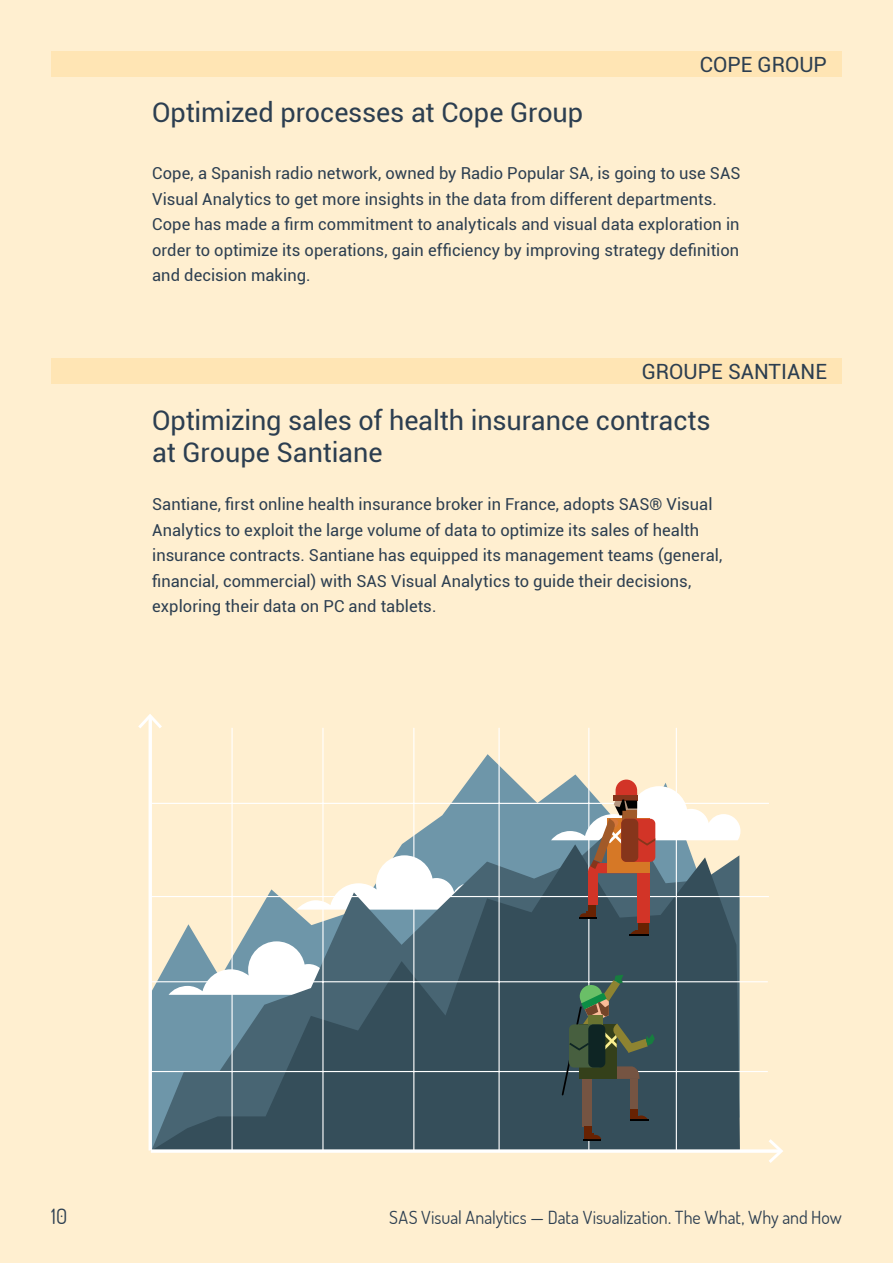
<style>
.page{position:relative;width:893px;height:1263px;background:#ffefd0}
.page>*{position:absolute;margin:0;border:0;box-sizing:border-box;transform-origin:0 0}
.t1{font:27px/32.4px "Roboto";letter-spacing:-.005em;color:#2c3e50}
.t2{font:21px "Roboto";color:#2c3e50}
.t3{font:21px "Dosis";color:#2c3e50}
.t4{font:18px "Dosis";color:#2c3e50}
.t5{font:16.5px/25.5px "Roboto";letter-spacing:.005em;color:#2c3e50}
</style>
<div class="page">
<div style="left:51px;top:52px;width:791px;height:25px;background:#ffe5b4"></div>
<div style="left:51px;top:359px;width:791px;height:25px;background:#ffe5b4"></div>
<svg style="left:414px;top:754px;width:176px;height:62px"></svg>
<svg style="left:402px;top:816px;width:149px;height:28px;background:#80a1ae"></svg>
<svg style="left:152px;top:844px;width:588px;height:305px;background:#62777f"></svg>
<svg style="left:151px;top:1149px;width:618px;height:4px;background:#eceeed"></svg>
<svg style="left:769px;top:1139px;width:14px;height:24px"></svg>
<hr style="left:149px;top:716px;width:3px;height:434px;background:#fff">
<svg style="left:138px;top:714px;width:24px;height:14px"></svg>
<hr style="left:231px;top:728px;width:2px;height:424px;background:#fff">
<hr style="left:322px;top:728px;width:2px;height:424px;background:#fff">
<hr style="left:413px;top:728px;width:1px;height:424px;background:#fff">
<hr style="left:498px;top:728px;width:2px;height:424px;background:#fff">
<hr style="left:588px;top:728px;width:1px;height:424px;background:#fff">
<hr style="left:676px;top:728px;width:1px;height:424px;background:#fff">
<hr style="left:150px;top:803px;width:619px;height:1px;background:#fff">
<hr style="left:150px;top:896px;width:619px;height:1px;background:#fff">
<hr style="left:150px;top:981px;width:618px;height:1px;background:#fff">
<hr style="left:150px;top:1071px;width:618px;height:1px;background:#fff">
<div style="left:637px;top:873px;width:13px;height:50px;background:#d23427"></div>
<div style="left:588px;top:873px;width:9px;height:32px;background:#d23427"></div>
<div style="left:588px;top:905px;width:8px;height:12px;background:#672202"></div>
<div style="left:586px;top:911px;width:8px;height:6px;background:#672202"></div>
<svg style="left:579px;top:913px;width:17px;height:6px"></svg>
<div style="left:638px;top:923px;width:10px;height:11px;background:#672202"></div>
<svg style="left:629px;top:930px;width:19px;height:6px"></svg>
<svg style="left:551px;top:779px;width:189px;height:94px"></svg>
<div style="left:630px;top:1079px;width:8px;height:30px;background:#755442"></div>
<div style="left:630px;top:1109px;width:8px;height:11px;background:#672202"></div>
<svg style="left:630px;top:1115px;width:18px;height:6px"></svg>
<div style="left:583px;top:1079px;width:9px;height:48px;background:#755442"></div>
<div style="left:584px;top:1127px;width:8px;height:12px;background:#672202"></div>
<svg style="left:584px;top:1135px;width:17px;height:5px"></svg>
<div style="left:586px;top:1133px;width:8px;height:6px;background:#672202"></div>
<svg style="left:561px;top:975px;width:118px;height:122px;background:#415652"></svg>
<p class="t2" style="left:700px;top:50px;width:129px">COPE GROUP</p>
<h1 class="t1" style="left:152px;top:96px;width:433px">Optimized processes at Cope Group</h1>
<p class="t5" style="left:152px;top:160px;width:590px">Cope, a Spanish radio network, owned by Radio Popular SA, is going to use SAS Visual Analytics to get more insights in the data from different departments.<br>Cope has made a firm commitment to analyticals and visual data exploration in order to optimize its operations, gain efficiency by improving strategy definition and decision making.</p>
<p class="t2" style="left:642px;top:357px;width:187px">GROUPE SANTIANE</p>
<h1 class="t1" style="left:152px;top:403px;width:560px">Optimizing sales of health insurance contracts at Groupe Santiane</h1>
<p class="t5" style="left:152px;top:491px;width:572px">Santiane, first online health insurance broker in France, adopts SAS® Visual Analytics to exploit the large volume of data to optimize its sales of health insurance contracts. Santiane has equipped its management teams (general, financial, commercial) with SAS Visual Analytics to guide their decisions, exploring their data on PC and tablets.</p>
<p class="t3" style="left:51px;top:1203px;width:18px">10</p>
<p class="t4" style="left:389px;top:1206px;width:454px">SAS Visual Analytics — Data Visualization. The What, Why and How</p>
</div>
